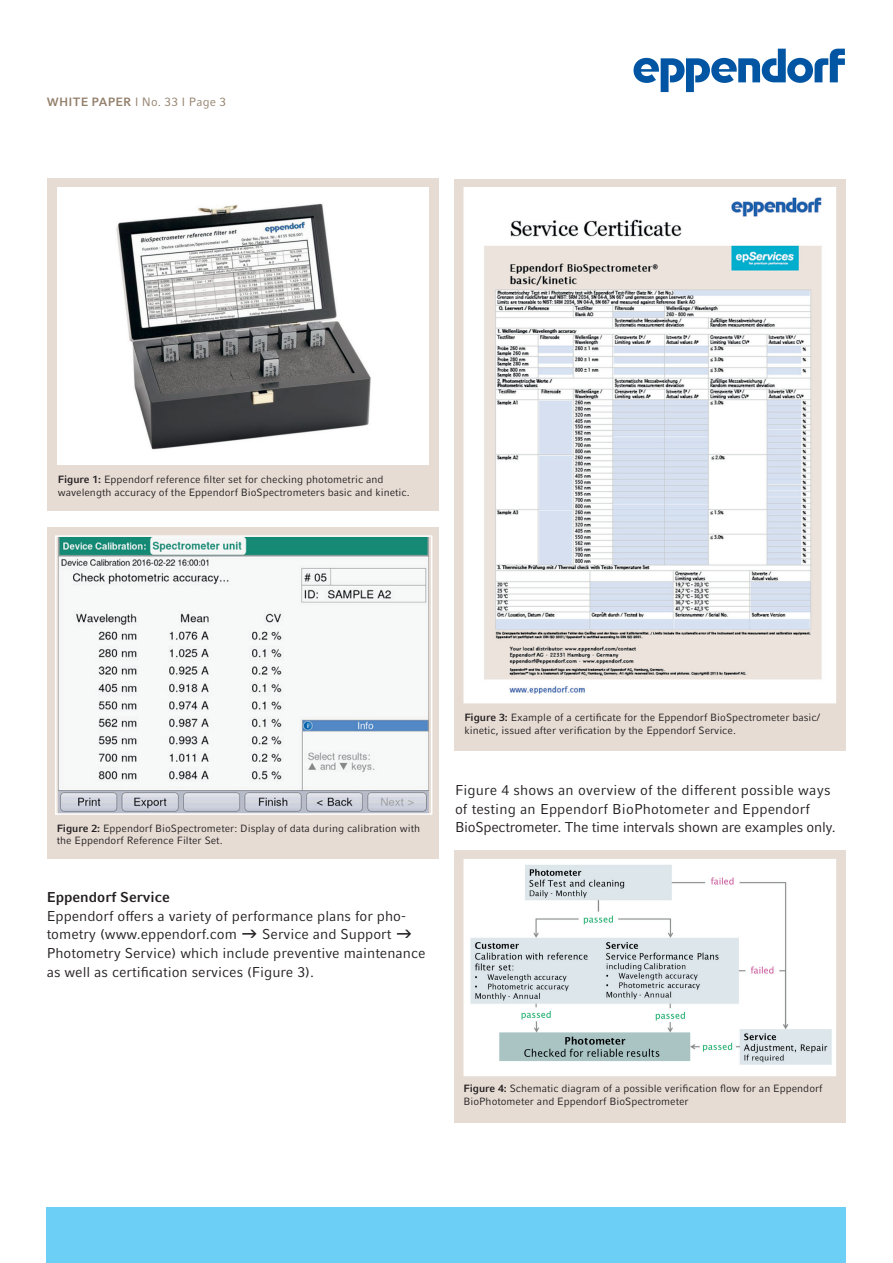
<style>
.page{position:relative;width:893px;height:1263px;background:#fff}
.page>*{position:absolute;margin:0;border:0;box-sizing:border-box;transform-origin:0 0}
.t1{font:14.25px/18.8px "Compatil Factfor Eppendorf";color:#231f20}
.t2{font:700 14.25px "Compatil Factfor Eppendorf";color:#231f20}
.t3{font:12px "Compatil Factfor Eppendorf";letter-spacing:.015em;color:#93806b}
.t4{font:10.5px/12.6px "Compatil Factfor Eppendorf";color:#231f20}
.s1{font-weight:700}
</style>
<div class="page">
<div style="left:47px;top:1208px;width:799px;height:55px;background:#6bcff6"></div>
<svg style="left:633px;top:49px;width:212px;height:43px"></svg>
<div style="left:454px;top:179px;width:392px;height:571px;background:#e6dcd4"></div>
<div style="left:47px;top:528px;width:391px;height:331px;background:#e6dcd4"></div>
<img style="left:58px;top:538px;width:371px;height:274px">
<div style="left:55px;top:535px;width:377px;height:280px;border:2px solid #fff"></div>
<img style="left:466px;top:190px;width:367px;height:510px">
<div style="left:463px;top:187px;width:373px;height:516px;border:2px solid #fff"></div>
<div style="left:454px;top:850px;width:392px;height:273px;background:#e6dcd4"></div>
<div style="left:464px;top:860px;width:371px;height:215px;background:#fff"></div>
<img style="left:470px;top:865px;width:362px;height:200px">
<div style="left:463px;top:859px;width:373px;height:217px;border:2px solid #fff"></div>
<div style="left:47px;top:179px;width:391px;height:332px;background:#e6dcd4"></div>
<img style="left:58px;top:187px;width:371px;height:278px">
<p class="t3" style="left:47px;top:95px;width:181px"><span class="s1">WHITE PAPER</span> I No. 33 I Page 3</p>
<p class="t4" style="left:58px;top:473px;width:353px"><span class="s1">Figure 1:</span> Eppendorf reference filter set for checking photometric and wavelength accuracy of the Eppendorf BioSpectrometers basic and kinetic.</p>
<p class="t4" style="left:57px;top:822px;width:365px"><span class="s1">Figure 2:</span> Eppendorf BioSpectrometer: Display of data during calibration with the Eppendorf Reference Filter Set.</p>
<h1 class="t2" style="left:47px;top:888px;width:125px">Eppendorf Service</h1>
<h1 class="t1" style="left:47px;top:906px;width:361px">Eppendorf offers a variety of performance plans for pho&shy;tometry (www.eppendorf.com</h1>
<h1 class="t1" style="left:47px;top:925px;width:380px;text-indent:215px">Service and Support<br>Photometry Service) which include preventive maintenance as well as certification services (Figure 3).</h1>
<p class="t4" style="left:464px;top:711px;width:357px"><span class="s1">Figure 3:</span> Example of a certificate for the Eppendorf BioSpectrometer basic/ kinetic, issued after verification by the Eppendorf Service.</p>
<h1 class="t1" style="left:455px;top:781px;width:382px">Figure 4 shows an overview of the different possible ways of testing an Eppendorf BioPhotometer and Eppendorf<br>BioSpectrometer. The time intervals shown are examples only.</h1>
<p class="t4" style="left:463px;top:1082px;width:361px"><span class="s1">Figure 4:</span> Schematic diagram of a possible verification flow for an Eppendorf<br>BioPhotometer and Eppendorf BioSpectrometer</p>
</div>
